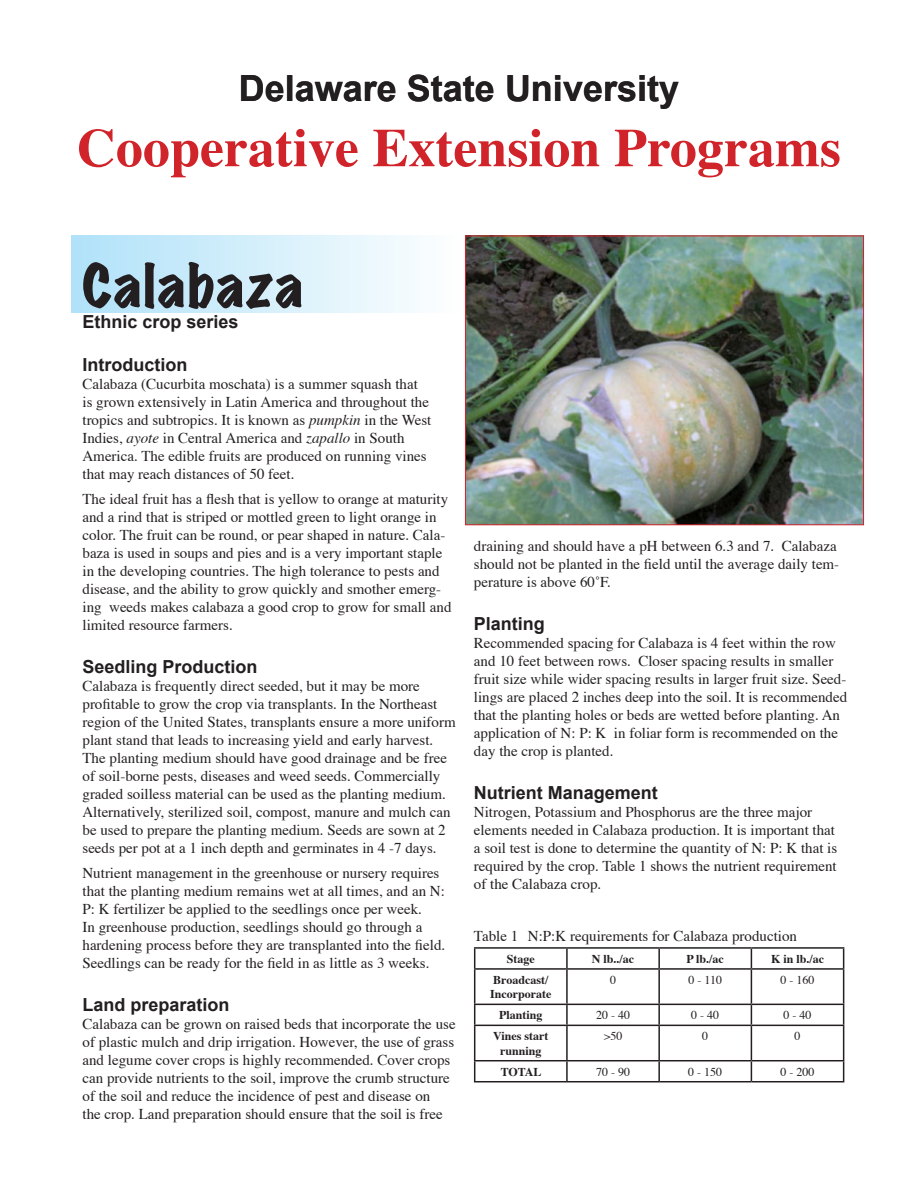
<style>
.page{position:relative;width:918px;height:1188px;background:#fff}
.page>*{position:absolute;margin:0;border:0;box-sizing:border-box;transform-origin:0 0}
.t1{font:700 54px "Times";color:#d1232a}
.t2{font:expanded 54px "Marker Felt";letter-spacing:.035em;color:#231f20}
.t3{font:700 36px "Arial";color:#231f20}
.t4{font:700 18px "Arial";color:#231f20}
.t5{font:15px/18px "Times";color:#231f20}
.t6{font:700 12px "Times";color:#231f20}
.t7{font:12px "Times";color:#231f20}
.s1{font-style:italic}
</style>
<div class="page">
<div style="left:71px;top:235px;width:388px;height:77px;background:linear-gradient(to right,#b0e2f9,#fdfefe)"></div>
<hr style="left:474px;top:947px;width:93px;height:2px;background:#231f20">
<svg style="left:474px;top:949px;width:1px;height:19px"></svg>
<hr style="left:567px;top:947px;width:92px;height:2px;background:#231f20">
<svg style="left:566px;top:949px;width:2px;height:19px"></svg>
<hr style="left:659px;top:947px;width:92px;height:2px;background:#231f20">
<svg style="left:658px;top:949px;width:2px;height:19px"></svg>
<hr style="left:751px;top:947px;width:93px;height:2px;background:#231f20">
<svg style="left:751px;top:949px;width:1px;height:19px"></svg>
<svg style="left:843px;top:949px;width:1px;height:19px"></svg>
<hr style="left:474px;top:968px;width:93px;height:2px;background:#231f20">
<hr style="left:474px;top:970px;width:1px;height:34px;background:#231f20">
<hr style="left:567px;top:968px;width:92px;height:2px;background:#231f20">
<hr style="left:566px;top:970px;width:2px;height:34px;background:#231f20">
<hr style="left:659px;top:968px;width:92px;height:2px;background:#231f20">
<hr style="left:658px;top:970px;width:2px;height:34px;background:#231f20">
<hr style="left:751px;top:968px;width:93px;height:2px;background:#231f20">
<hr style="left:751px;top:970px;width:1px;height:34px;background:#231f20">
<hr style="left:843px;top:970px;width:1px;height:34px;background:#231f20">
<hr style="left:474px;top:1004px;width:93px;height:1px;background:#231f20">
<svg style="left:474px;top:1005px;width:1px;height:20px"></svg>
<hr style="left:567px;top:1004px;width:92px;height:1px;background:#231f20">
<hr style="left:566px;top:1005px;width:2px;height:20px;background:#231f20">
<hr style="left:659px;top:1004px;width:92px;height:1px;background:#231f20">
<hr style="left:658px;top:1005px;width:2px;height:20px;background:#231f20">
<hr style="left:751px;top:1004px;width:93px;height:1px;background:#231f20">
<svg style="left:751px;top:1005px;width:1px;height:20px"></svg>
<svg style="left:843px;top:1005px;width:1px;height:20px"></svg>
<hr style="left:474px;top:1025px;width:93px;height:1px;background:#231f20">
<hr style="left:474px;top:1026px;width:1px;height:34px;background:#231f20">
<hr style="left:567px;top:1025px;width:92px;height:1px;background:#231f20">
<hr style="left:566px;top:1026px;width:2px;height:34px;background:#231f20">
<hr style="left:659px;top:1025px;width:92px;height:1px;background:#231f20">
<hr style="left:658px;top:1026px;width:2px;height:34px;background:#231f20">
<hr style="left:751px;top:1025px;width:93px;height:1px;background:#231f20">
<hr style="left:751px;top:1026px;width:1px;height:34px;background:#231f20">
<hr style="left:843px;top:1026px;width:1px;height:34px;background:#231f20">
<hr style="left:474px;top:1060px;width:93px;height:1px;background:#231f20">
<svg style="left:474px;top:1061px;width:1px;height:20px"></svg>
<hr style="left:567px;top:1060px;width:92px;height:1px;background:#231f20">
<hr style="left:566px;top:1061px;width:2px;height:20px;background:#231f20">
<hr style="left:659px;top:1060px;width:92px;height:1px;background:#231f20">
<hr style="left:658px;top:1061px;width:2px;height:20px;background:#231f20">
<hr style="left:751px;top:1060px;width:93px;height:1px;background:#231f20">
<svg style="left:751px;top:1061px;width:1px;height:20px"></svg>
<svg style="left:843px;top:1061px;width:1px;height:20px"></svg>
<hr style="left:474px;top:1081px;width:93px;height:1px;background:#231f20">
<hr style="left:567px;top:1081px;width:92px;height:1px;background:#231f20">
<hr style="left:659px;top:1081px;width:92px;height:1px;background:#231f20">
<hr style="left:751px;top:1081px;width:93px;height:1px;background:#231f20">
<img style="left:467px;top:237px;width:395px;height:286px">
<div style="left:465px;top:235px;width:399px;height:290px;border:1px solid #d1232a"></div>
<p class="t3" style="left:239px;top:69px;width:442px">Delaware State University</p>
<p class="t1" style="left:77px;top:96px;width:765px">Cooperative Extension Programs</p>
<p class="t2" style="left:82px;top:257px;width:222px">Calabaza</p>
<p class="t4" style="left:82px;top:312px;width:158px">Ethnic crop series</p>
<p class="t4" style="left:82px;top:355px;width:106px">Introduction</p>
<p class="t5" style="left:82px;top:374px;width:350px">Calabaza (Cucurbita moschata) is a summer squash that is grown extensively in Latin America and throughout the tropics and subtropics. It is known as <span class="s1">pumpkin</span> in the West Indies, <span class="s1">ayote</span> in Central America and <span class="s1">zapallo</span> in South America. The edible fruits are produced on running vines that may reach distances of 50 feet.</p>
<p class="t5" style="left:82px;top:489px;width:371px">The ideal fruit has a flesh that is yellow to orange at maturity and a rind that is striped or mottled green to light orange in color. The fruit can be round, or pear shaped in nature. Cala&shy;baza is used in soups and pies and is a very important staple in the developing countries. The high tolerance to pests and disease, and the ability to grow quickly and smother emerg&shy;ing weeds makes calabaza a good crop to grow for small and limited resource farmers.</p>
<p class="t4" style="left:82px;top:657px;width:177px">Seedling Production</p>
<p class="t5" style="left:82px;top:676px;width:375px">Calabaza is frequently direct seeded, but it may be more profitable to grow the crop via transplants. In the Northeast region of the United States, transplants ensure a more uniform plant stand that leads to increasing yield and early harvest.<br>The planting medium should have good drainage and be free of soil-borne pests, diseases and weed seeds. Commercially graded soilless material can be used as the planting medium.<br>Alternatively, sterilized soil, compost, manure and mulch can be used to prepare the planting medium. Seeds are sown at 2 seeds per pot at a 1 inch depth and germinates in 4 -7 days.</p>
<p class="t5" style="left:82px;top:863px;width:364px">Nutrient management in the greenhouse or nursery requires that the planting medium remains wet at all times, and an N:<br>P: K fertilizer be applied to the seedlings once per week.</p>
<p class="t5" style="left:82px;top:917px;width:364px">In greenhouse production, seedlings should go through a hardening process before they are transplanted into the field.<br>Seedlings can be ready for the field in as little as 3 weeks.</p>
<p class="t4" style="left:82px;top:995px;width:149px">Land preparation</p>
<p class="t5" style="left:82px;top:1014px;width:375px">Calabaza can be grown on raised beds that incorporate the use of plastic mulch and drip irrigation. However, the use of grass and legume cover crops is highly recommended. Cover crops can provide nutrients to the soil, improve the crumb structure of the soil and reduce the incidence of pest and disease on<br>the crop. Land preparation should ensure that the soil is free</p>
<p class="t5" style="left:474px;top:536px;width:367px">draining and should have a pH between 6.3 and 7. Calabaza should not be planted in the field until the average daily tem&shy;perature is above 60˚F.</p>
<p class="t4" style="left:474px;top:614px;width:73px">Planting</p>
<p class="t5" style="left:474px;top:633px;width:375px">Recommended spacing for Calabaza is 4 feet within the row and 10 feet between rows. Closer spacing results in smaller fruit size while wider spacing results in larger fruit size. Seed&shy;lings are placed 2 inches deep into the soil. It is recommended that the planting holes or beds are wetted before planting. An application of N: P: K in foliar form is recommended on the day the crop is planted.</p>
<p class="t4" style="left:474px;top:783px;width:186px">Nutrient Management</p>
<p class="t5" style="left:474px;top:802px;width:365px">Nitrogen, Potassium and Phosphorus are the three major elements needed in Calabaza production. It is important that a soil test is done to determine the quantity of N: P: K that is required by the crop. Table 1 shows the nutrient requirement of the Calabaza crop.</p>
<p class="t5" style="left:474px;top:926px;width:325px">Table 1 N:P:K requirements for Calabaza production</p>
<p class="t6" style="left:507px;top:947px;width:29px">Stage</p>
<p class="t6" style="left:592px;top:947px;width:44px">N lb../ac</p>
<p class="t6" style="left:687px;top:947px;width:39px">P lb./ac</p>
<p class="t6" style="left:771px;top:947px;width:55px">K in lb./ac</p>
<p class="t6" style="left:493px;top:968px;width:57px">Broadcast/</p>
<p class="t6" style="left:490px;top:983px;width:63px">Incorporate</p>
<p class="t7" style="left:610px;top:969px;width:7px">0</p>
<p class="t7" style="left:689px;top:969px;width:35px">0 - 110</p>
<p class="t7" style="left:781px;top:969px;width:35px">0 - 160</p>
<p class="t6" style="left:499px;top:1004px;width:45px">Planting</p>
<p class="t7" style="left:596px;top:1004px;width:35px">20 - 40</p>
<p class="t7" style="left:691px;top:1004px;width:29px">0 - 40</p>
<p class="t7" style="left:784px;top:1004px;width:29px">0 - 40</p>
<p class="t6" style="left:493px;top:1025px;width:57px">Vines start</p>
<p class="t6" style="left:500px;top:1039px;width:43px">running</p>
<p class="t7" style="left:604px;top:1025px;width:20px">&gt;50</p>
<p class="t7" style="left:702px;top:1025px;width:7px">0</p>
<p class="t7" style="left:795px;top:1025px;width:7px">0</p>
<p class="t6" style="left:501px;top:1060px;width:42px">TOTAL</p>
<p class="t7" style="left:596px;top:1060px;width:35px">70 - 90</p>
<p class="t7" style="left:688px;top:1060px;width:35px">0 - 150</p>
<p class="t7" style="left:781px;top:1060px;width:35px">0 - 200</p>
</div>
